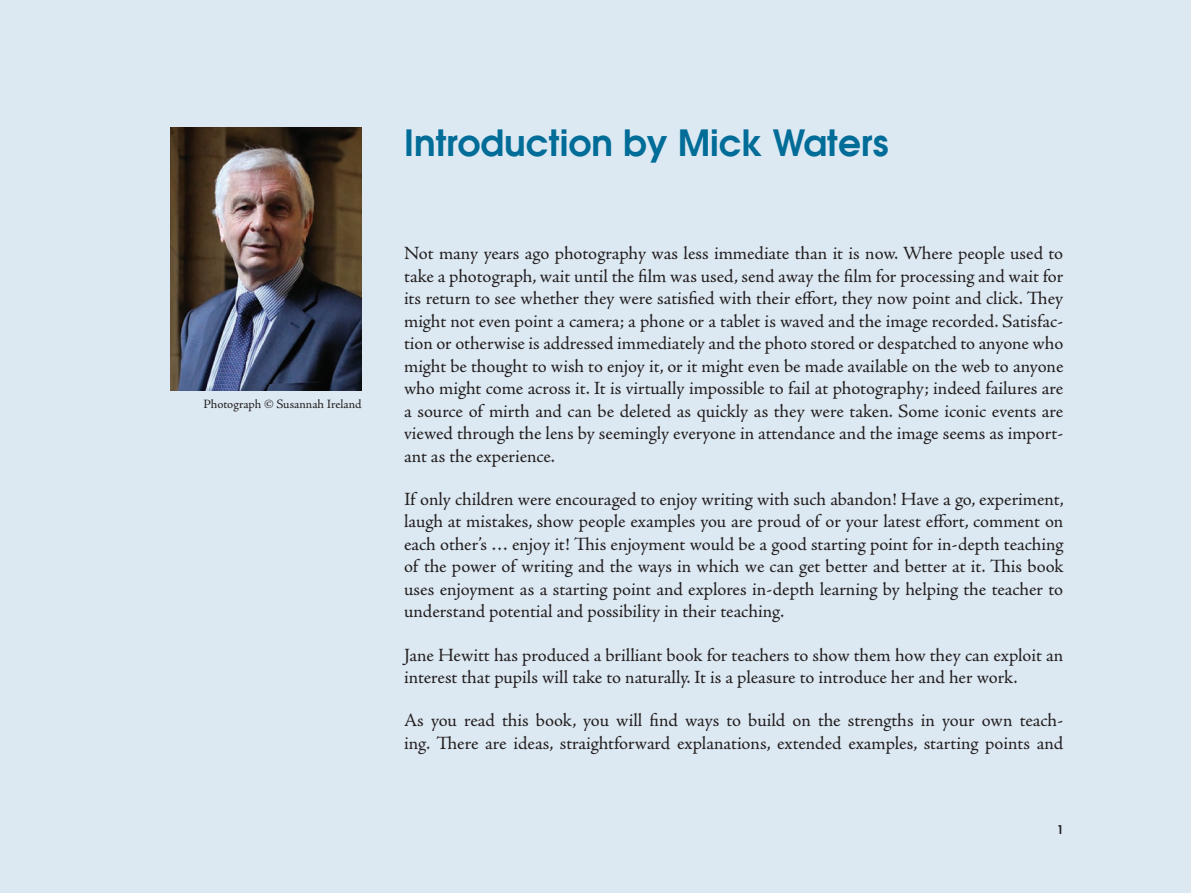
<style>
.page{position:relative;width:1191px;height:893px;background:#dde9f2}
.page>*{position:absolute;margin:0;border:0;box-sizing:border-box;transform-origin:0 0}
.t1{font:600 36px "Avant Garde";color:#006c98}
.t2{font:18.75px/22.5px "Adobe Jenson Pro";letter-spacing:-.005em;color:#231f20;text-align:justify}
.t3{font:12.75px "Adobe Jenson Pro";letter-spacing:-.005em;color:#231f20}
.t4{font:600 12px "Avant Garde";color:#231f20}
</style>
<div class="page">
<img style="left:170px;top:128px;width:191px;height:262px">
<p class="t3" style="left:203px;top:397px;width:160px">Photograph © Susannah Ireland</p>
<h1 class="t1" style="left:404px;top:120px;width:486px">Introduction by Mick Waters</h1>
<p class="t2" style="left:404px;top:242px;width:661px">Not many years ago photography was less immediate than it is now. Where people used to take a photograph, wait until the film was used, send away the film for processing and wait for its return to see whether they were satisfied with their effort, they now point and click. They might not even point a camera; a phone or a tablet is waved and the image recorded. Satisfac&shy;tion or otherwise is addressed immediately and the photo stored or despatched to anyone who might be thought to wish to enjoy it, or it might even be made available on the web to anyone who might come across it. It is virtually impossible to fail at photography; indeed failures are a source of mirth and can be deleted as quickly as they were taken. Some iconic events are viewed through the lens by seemingly everyone in attendance and the image seems as import&shy;ant as the experience.</p>
<p class="t2" style="left:404px;top:488px;width:661px">If only children were encouraged to enjoy writing with such abandon! Have a go, experiment, laugh at mistakes, show people examples you are proud of or your latest effort, comment on each other’s … enjoy it! This enjoyment would be a good starting point for in-depth teaching of the power of writing and the ways in which we can get better and better at it. This book uses enjoyment as a starting point and explores in-depth learning by helping the teacher to understand potential and possibility in their teaching.</p>
<p class="t2" style="left:404px;top:644px;width:661px">Jane Hewitt has produced a brilliant book for teachers to show them how they can exploit an interest that pupils will take to naturally. It is a pleasure to introduce her and her work.</p>
<p class="t2" style="left:404px;top:709px;width:661px">As you read this book, you will find ways to build on the strengths in your own teach&shy;ing. There are ideas, straightforward explanations, extended examples, starting points and</p>
<p class="t4" style="left:1056px;top:822px;width:8px">1</p>
</div>
